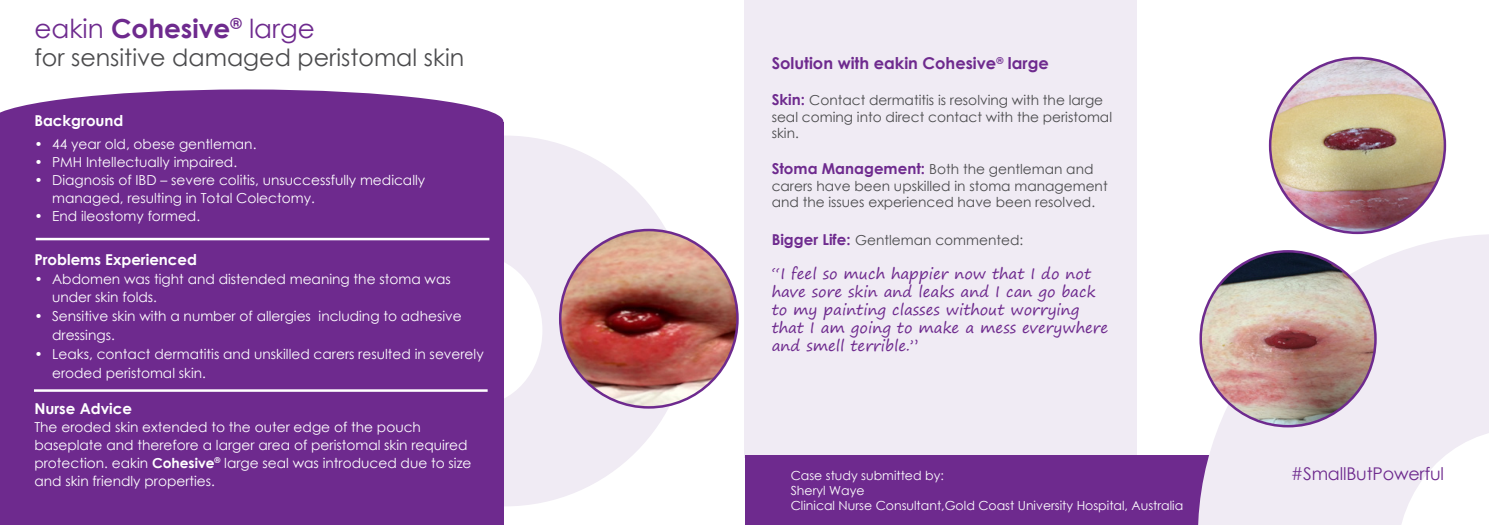
<style>
.page{position:relative;width:1489px;height:525px;background:#fff}
.page>*{position:absolute;margin:0;border:0;box-sizing:border-box;transform-origin:0 0}
.t1{font:26.25px "Century Gothic";color:#6e2a8e}
.t2{font:23.75px "Century Gothic";color:#4b4b4d}
.t3{font:17.5px "Century Gothic";letter-spacing:-.01em;color:#6e2a8e}
.t4{font:700 16.25px "Century Gothic";color:#6e2a8e}
.t5{font:15px/18px "Segoe Print";color:#6e2a8e}
.t6{font:700 15px "Century Gothic";color:#fff}
.t7{font:13.75px/18px "Century Gothic";color:#fff}
.t8{font:13.75px/16.5px "Century Gothic";color:#4b4b4d}
.t9{font:12.5px "Century Gothic";color:#fff}
.s1{font-weight:700}
.s2{font-weight:700;font-size:15px;color:#6e2a8e}
</style>
<div class="page">
<div style="left:744px;top:0;width:392px;height:457px;background:#f0ebf4"></div>
<div style="left:745px;top:455px;width:495px;height:69px;background:#6e2a8e"></div>
<svg style="left:1198px;top:234px;width:290px;height:290px;background:#f0eaf3"></svg>
<svg style="left:1396px;top:429px;width:92px;height:95px"></svg>
<div style="left:319px;top:135px;width:371px;height:371px;background:#f0ebf4;border-radius:50%"></div>
<div style="left:411px;top:255px;width:131px;height:150px;background:#fff;border-radius:50%"></div>
<div style="left:0;top:122px;width:503px;height:402px;background:#6e2a8e"></div>
<svg style="left:0;top:89px;width:503px;height:33px;fill:#6e2a8e"></svg>
<hr style="left:36px;top:238px;width:453px;height:2px;background:#fff">
<hr style="left:34px;top:389px;width:453px;height:2px;background:#fff">
<img style="left:560px;top:230px;width:177px;height:177px">
<img style="left:1271px;top:58px;width:173px;height:175px">
<img style="left:1200px;top:251px;width:175px;height:175px">
<p class="t1" style="left:34px;top:10px;width:282px">eakin <span class="s1">Cohesive</span><sup>®</sup> large</p>
<p class="t2" style="left:34px;top:41px;width:431px">for sensitive damaged peristomal skin</p>
<p class="t6" style="left:34px;top:109px;width:91px">Background</p>
<p class="t7" style="left:34px;top:134px;width:224px">• 44 year old, obese gentleman.</p>
<p class="t7" style="left:34px;top:152px;width:204px">• PMH Intellectually impaired.</p>
<p class="t7" style="left:52px;top:170px;width:374px;text-indent:-18px">• Diagnosis of IBD – severe colitis, unsuccessfully medically managed, resulting in Total Colectomy.</p>
<p class="t7" style="left:34px;top:206px;width:167px">• End ileostomy formed.</p>
<p class="t6" style="left:34px;top:248px;width:164px">Problems Experienced</p>
<p class="t7" style="left:52px;top:269px;width:400px;line-height:18.8px;text-indent:-18px">• Abdomen was tight and distended meaning the stoma was under skin folds.</p>
<p class="t7" style="left:52px;top:306px;width:411px;line-height:18.8px;text-indent:-18px">• Sensitive skin with a number of allergies including to adhesive dressings.</p>
<p class="t7" style="left:52px;top:344px;width:433px;line-height:18.8px;text-indent:-18px">• Leaks, contact dermatitis and unskilled carers resulted in severely eroded peristomal skin.</p>
<p class="t6" style="left:34px;top:396px;width:99px">Nurse Advice</p>
<p class="t7" style="left:34px;top:417px;width:438px">The eroded skin extended to the outer edge of the pouch baseplate and therefore a larger area of peristomal skin required protection. eakin <span class="s1">Cohesive</span><sup>®</sup> large seal was introduced due to size and skin friendly properties.</p>
<p class="t4" style="left:771px;top:51px;width:279px">Solution with eakin Cohesive<sup>®</sup> large</p>
<p class="t8" style="left:771px;top:91px;width:342px"><span class="s2">Skin:</span> Contact dermatitis is resolving with the large seal coming into direct contact with the peristomal skin.</p>
<p class="t8" style="left:771px;top:160px;width:337px"><span class="s2">Stoma Management:</span> Both the gentleman and carers have been upskilled in stoma management and the issues experienced have been resolved.</p>
<p class="t8" style="left:771px;top:231px;width:253px"><span class="s2">Bigger Life:</span> Gentleman commented:</p>
<p class="t5" style="left:771px;top:264px;width:338px">“I feel so much happier now that I do not have sore skin and leaks and I can go back to my painting classes without worrying that I am going to make a mess everywhere and smell terrible.”</p>
<p class="t9" style="left:790px;top:466px;width:155px">Case study submitted by:</p>
<p class="t9" style="left:790px;top:481px;width:75px">Sheryl Waye</p>
<p class="t9" style="left:790px;top:496px;width:394px">Clinical Nurse Consultant,Gold Coast University Hospital, Australia</p>
<p class="t3" style="left:1290px;top:461px;width:155px">#SmallButPowerful</p>
</div>
